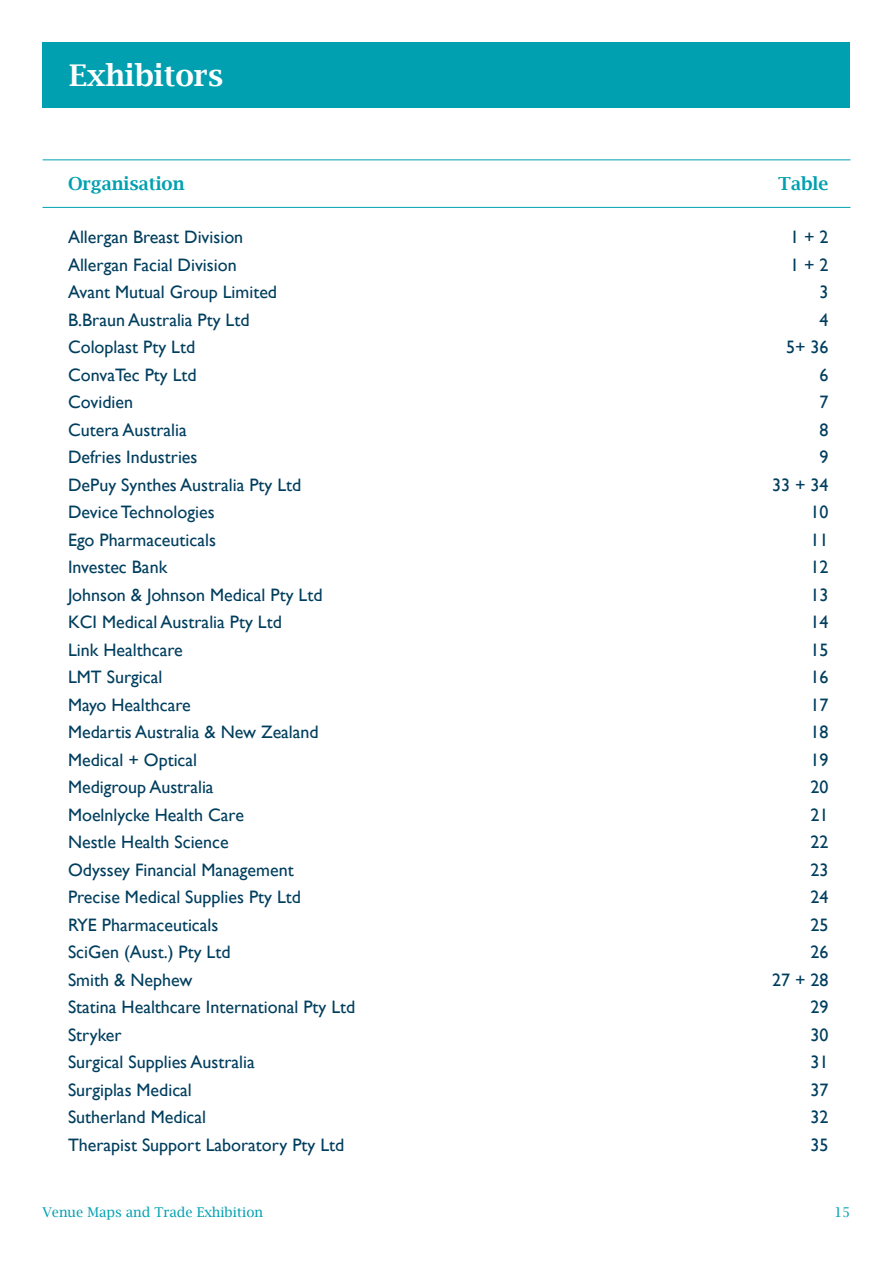
<style>
.page{position:relative;width:893px;height:1263px;background:#fff}
.page>*{position:absolute;margin:0;border:0;box-sizing:border-box;transform-origin:0 0}
.t1{font:600 30px "Lucida Bright";color:#fff}
.t2{font:18px "Gill Sans";color:#003e5e}
.dividing_headers{font:600 18px "Lucida Bright";color:#00a0b0}
.t3{font:13.5px "Lucida Bright";color:#00a0b0}
</style>
<div class="page">
<div style="left:43px;top:43px;width:807px;height:65px;background:#00a0b0"></div>
<hr style="left:43px;top:159px;width:807px;height:1px;background:#00a0b0">
<hr style="left:43px;top:207px;width:807px;height:1px;background:#00a0b0">
<p class="t1" style="left:69px;top:58px;width:156px">Exhibitors</p>
<p class="dividing_headers" style="left:68px;top:173px;width:118px">Organisation</p>
<p class="dividing_headers" style="left:778px;top:173px;width:52px">Table</p>
<p class="t2" style="left:68px;top:226px;width:177px">Allergan Breast Division</p>
<p class="t2" style="left:790px;top:226px;width:40px">1 + 2</p>
<p class="t2" style="left:68px;top:254px;width:170px">Allergan Facial Division</p>
<p class="t2" style="left:790px;top:254px;width:40px">1 + 2</p>
<p class="t2" style="left:68px;top:281px;width:211px">Avant Mutual Group Limited</p>
<p class="t2" style="left:820px;top:281px;width:10px">3</p>
<p class="t2" style="left:68px;top:309px;width:183px">B.Braun Australia Pty Ltd</p>
<p class="t2" style="left:820px;top:309px;width:10px">4</p>
<p class="t2" style="left:68px;top:336px;width:129px">Coloplast Pty Ltd</p>
<p class="t2" style="left:786px;top:336px;width:44px">5+ 36</p>
<p class="t2" style="left:68px;top:364px;width:130px">ConvaTec Pty Ltd</p>
<p class="t2" style="left:820px;top:364px;width:10px">6</p>
<p class="t2" style="left:68px;top:391px;width:67px">Covidien</p>
<p class="t2" style="left:820px;top:391px;width:10px">7</p>
<p class="t2" style="left:68px;top:419px;width:120px">Cutera Australia</p>
<p class="t2" style="left:820px;top:419px;width:10px">8</p>
<p class="t2" style="left:68px;top:446px;width:131px">Defries Industries</p>
<p class="t2" style="left:820px;top:446px;width:10px">9</p>
<p class="t2" style="left:68px;top:474px;width:235px">DePuy Synthes Australia Pty Ltd</p>
<p class="t2" style="left:772px;top:474px;width:58px">33 + 34</p>
<p class="t2" style="left:68px;top:501px;width:148px">Device Technologies</p>
<p class="t2" style="left:811px;top:501px;width:19px">10</p>
<p class="t2" style="left:68px;top:529px;width:149px">Ego Pharmaceuticals</p>
<p class="t2" style="left:811px;top:529px;width:19px">11</p>
<p class="t2" style="left:68px;top:556px;width:101px">Investec Bank</p>
<p class="t2" style="left:811px;top:556px;width:19px">12</p>
<p class="t2" style="left:68px;top:584px;width:256px">Johnson &amp; Johnson Medical Pty Ltd</p>
<p class="t2" style="left:811px;top:584px;width:19px">13</p>
<p class="t2" style="left:68px;top:611px;width:215px">KCI Medical Australia Pty Ltd</p>
<p class="t2" style="left:811px;top:611px;width:19px">14</p>
<p class="t2" style="left:68px;top:639px;width:116px">Link Healthcare</p>
<p class="t2" style="left:811px;top:639px;width:19px">15</p>
<p class="t2" style="left:68px;top:666px;width:96px">LMT Surgical</p>
<p class="t2" style="left:811px;top:666px;width:19px">16</p>
<p class="t2" style="left:68px;top:694px;width:124px">Mayo Healthcare</p>
<p class="t2" style="left:811px;top:694px;width:19px">17</p>
<p class="t2" style="left:68px;top:721px;width:252px">Medartis Australia &amp; New Zealand</p>
<p class="t2" style="left:811px;top:721px;width:19px">18</p>
<p class="t2" style="left:68px;top:749px;width:131px">Medical + Optical</p>
<p class="t2" style="left:811px;top:749px;width:19px">19</p>
<p class="t2" style="left:68px;top:776px;width:147px">Medigroup Australia</p>
<p class="t2" style="left:811px;top:776px;width:19px">20</p>
<p class="t2" style="left:68px;top:804px;width:177px">Moelnlycke Health Care</p>
<p class="t2" style="left:811px;top:804px;width:19px">21</p>
<p class="t2" style="left:68px;top:831px;width:162px">Nestle Health Science</p>
<p class="t2" style="left:811px;top:831px;width:19px">22</p>
<p class="t2" style="left:68px;top:859px;width:227px">Odyssey Financial Management</p>
<p class="t2" style="left:811px;top:859px;width:19px">23</p>
<p class="t2" style="left:68px;top:886px;width:235px">Precise Medical Supplies Pty Ltd</p>
<p class="t2" style="left:811px;top:886px;width:19px">24</p>
<p class="t2" style="left:68px;top:914px;width:152px">RYE Pharmaceuticals</p>
<p class="t2" style="left:811px;top:914px;width:19px">25</p>
<p class="t2" style="left:68px;top:941px;width:164px">SciGen (Aust.) Pty Ltd</p>
<p class="t2" style="left:811px;top:941px;width:19px">26</p>
<p class="t2" style="left:68px;top:969px;width:126px">Smith &amp; Nephew</p>
<p class="t2" style="left:772px;top:969px;width:58px">27 + 28</p>
<p class="t2" style="left:68px;top:996px;width:289px">Statina Healthcare International Pty Ltd</p>
<p class="t2" style="left:811px;top:996px;width:19px">29</p>
<p class="t2" style="left:68px;top:1024px;width:55px">Stryker</p>
<p class="t2" style="left:811px;top:1024px;width:19px">30</p>
<p class="t2" style="left:68px;top:1051px;width:188px">Surgical Supplies Australia</p>
<p class="t2" style="left:811px;top:1051px;width:19px">31</p>
<p class="t2" style="left:68px;top:1079px;width:125px">Surgiplas Medical</p>
<p class="t2" style="left:811px;top:1079px;width:19px">37</p>
<p class="t2" style="left:68px;top:1106px;width:140px">Sutherland Medical</p>
<p class="t2" style="left:811px;top:1106px;width:19px">32</p>
<p class="t2" style="left:68px;top:1134px;width:278px">Therapist Support Laboratory Pty Ltd</p>
<p class="t2" style="left:811px;top:1134px;width:19px">35</p>
<p class="t3" style="left:43px;top:1204px;width:222px">Venue Maps and Trade Exhibition</p>
<p class="t3" style="left:834px;top:1204px;width:18px">15</p>
</div>
